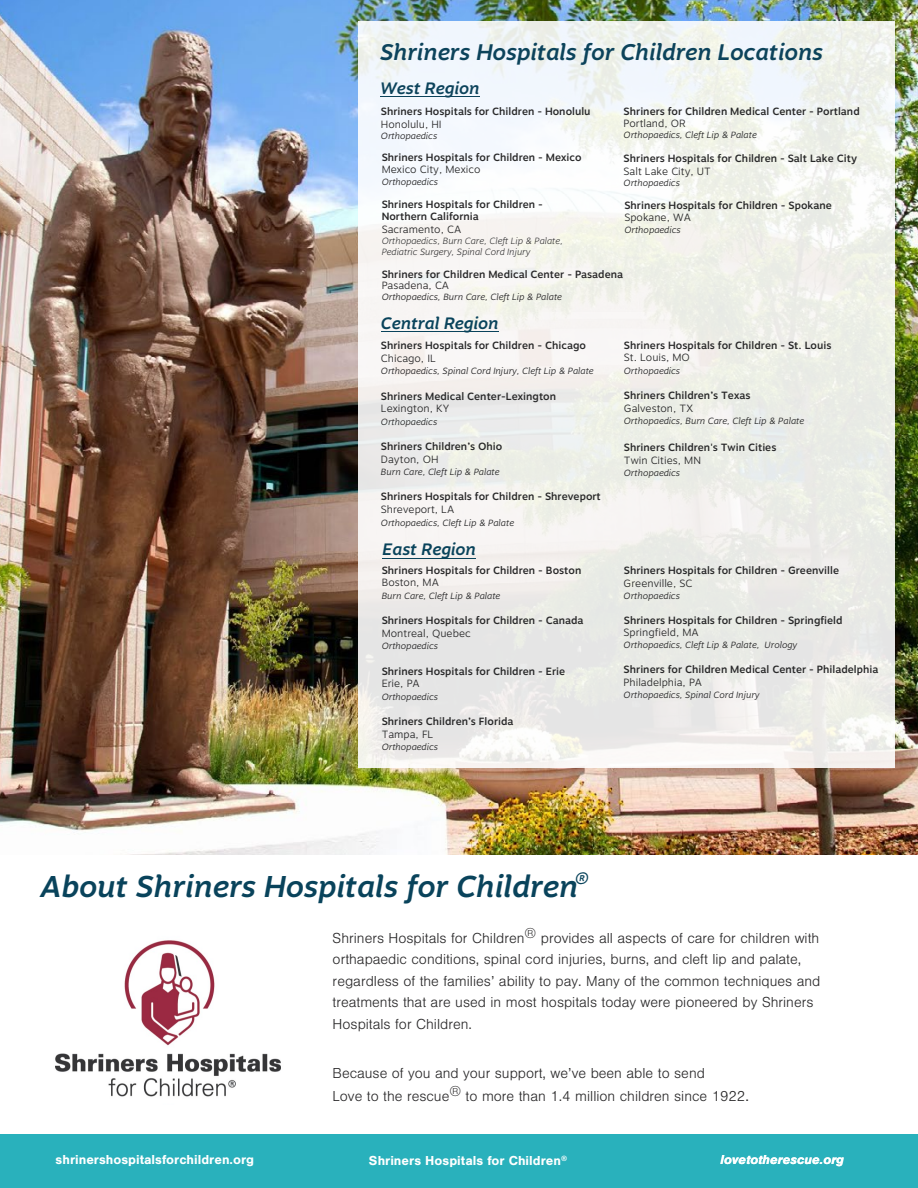
<style>
.page{position:relative;width:918px;height:1188px;background:#fff}
.page>*{position:absolute;margin:0;border:0;box-sizing:border-box;transform-origin:0 0}
.t1{font:italic 500 30px "Motiva Sans";color:#09435b}
.t2{font:italic 500 22.5px "Motiva Sans";color:#0c435b}
.t3{font:italic 500 16.5px "Motiva Sans";color:#09435b}
.t4{font:italic 500 16.5px "Motiva Sans";color:#0c435b}
.t5{font:300 15px/21.6px "Nimbus San";color:#292829}
.t6{font:700 13.5px "Nimbus San";color:#fff}
.t7{font:italic 700 13.5px "Nimbus San";color:#fff}
.t8{font:500 10.5px/12.6px "Motiva Sans";color:#282829}
.t9{font:300 10.5px "Motiva Sans";color:#282829}
.t10{font:500 10.5px "Motiva Sans";color:#292829}
.t11{font:300 10.5px "Motiva Sans";color:#292829}
.t12{font:italic 300 9px "Motiva Sans";color:#282829}
.t13{font:italic 100 9px/10.8px "Motiva Sans";color:#282829}
.t14{font:italic 300 9px "Motiva Sans";color:#292829}
.s1{font-weight:400}
</style>
<div class="page">
<img style="left:0;top:1px;width:918px;height:854px">
<div style="left:0;top:1134px;width:918px;height:54px;background:#29b1bc"></div>
<svg style="left:359px;top:21px;width:536px;height:747px;fill:#f0f1eb"></svg>
<img style="left:55px;top:940px;width:226px;height:157px">
<hr style="left:380px;top:96px;width:99px;height:1px;background:#0c435b">
<hr style="left:381px;top:331px;width:118px;height:1px;background:#09435b">
<hr style="left:383px;top:558px;width:93px;height:1px;background:#09435b">
<h2 class="t2" style="left:380px;top:35px;width:444px">Shriners Hospitals for Children Locations</h2>
<h3 class="t4" style="left:380px;top:76px;width:101px">West Region</h3>
<p class="t8" style="left:381px;top:105px;width:211px">Shriners Hospitals for Children - Honolulu</p>
<p class="t9" style="left:381px;top:116px;width:62px">Honolulu, HI</p>
<p class="t12" style="left:381px;top:129px;width:58px">Orthopaedics</p>
<p class="t8" style="left:382px;top:151px;width:201px">Shriners Hospitals for Children - Mexico</p>
<p class="t9" style="left:382px;top:162px;width:100px">Mexico City, Mexico</p>
<p class="t12" style="left:382px;top:175px;width:58px">Orthopaedics</p>
<p class="t8" style="left:382px;top:198px;width:163px">Shriners Hospitals for Children -<br>Northern California</p>
<p class="t9" style="left:382px;top:222px;width:81px">Sacramento, CA</p>
<p class="t13" style="left:382px;top:236px;width:183px">Orthopaedics, Burn Care, Cleft Lip &amp; Palate,<br>Pediatric Surgery, Spinal Cord Injury</p>
<p class="t8" style="left:624px;top:105px;width:238px">Shriners for Children Medical Center - Portland</p>
<p class="t9" style="left:624px;top:115px;width:64px">Portland, OR</p>
<p class="t12" style="left:624px;top:129px;width:135px">Orthopaedics, Cleft Lip &amp; Palate</p>
<p class="t8" style="left:624px;top:152px;width:235px">Shriners Hospitals for Children - Salt Lake City</p>
<p class="t9" style="left:624px;top:163px;width:89px">Salt Lake City, UT</p>
<p class="t12" style="left:624px;top:176px;width:58px">Orthopaedics</p>
<p class="t8" style="left:624px;top:199px;width:209px">Shriners Hospitals for Children - Spokane</p>
<p class="t9" style="left:624px;top:210px;width:68px">Spokane, WA</p>
<p class="t12" style="left:624px;top:223px;width:58px">Orthopaedics</p>
<p class="t10" style="left:382px;top:267px;width:243px">Shriners for Children Medical Center - Pasadena</p>
<p class="t11" style="left:382px;top:278px;width:69px">Pasadena, CA</p>
<p class="t14" style="left:382px;top:290px;width:182px">Orthopaedics, Burn Care, Cleft Lip &amp; Palate</p>
<h3 class="t3" style="left:381px;top:311px;width:119px">Central Region</h3>
<p class="t8" style="left:381px;top:339px;width:207px">Shriners Hospitals for Children - Chicago</p>
<p class="t9" style="left:381px;top:350px;width:57px">Chicago, IL</p>
<p class="t12" style="left:381px;top:365px;width:214px">Orthopaedics, Spinal Cord Injury, Cleft Lip &amp; Palate</p>
<p class="t8" style="left:381px;top:390px;width:177px">Shriners Medical Center-Lexington</p>
<p class="t9" style="left:381px;top:401px;width:70px">Lexington, KY</p>
<p class="t12" style="left:381px;top:415px;width:58px">Orthopaedics</p>
<p class="t8" style="left:381px;top:440px;width:123px">Shriners Children’s Ohio</p>
<p class="t9" style="left:381px;top:451px;width:59px">Dayton, OH</p>
<p class="t12" style="left:381px;top:465px;width:120px">Burn Care, Cleft Lip &amp; Palate</p>
<p class="t8" style="left:381px;top:491px;width:222px">Shriners Hospitals for Children - Shreveport</p>
<p class="t9" style="left:381px;top:502px;width:75px">Shreveport, LA</p>
<p class="t12" style="left:381px;top:516px;width:135px">Orthopaedics, Cleft Lip &amp; Palate</p>
<p class="t8" style="left:382px;top:564px;width:201px">Shriners Hospitals for Children - Boston</p>
<p class="t9" style="left:382px;top:575px;width:59px">Boston, MA</p>
<p class="t12" style="left:382px;top:589px;width:120px">Burn Care, Cleft Lip &amp; Palate</p>
<p class="t8" style="left:382px;top:614px;width:203px">Shriners Hospitals for Children - Canada</p>
<p class="t9" style="left:382px;top:625px;width:91px">Montreal, Quebec</p>
<p class="t12" style="left:382px;top:640px;width:58px">Orthopaedics</p>
<p class="t8" style="left:382px;top:665px;width:185px">Shriners Hospitals for Children - Erie</p>
<p class="t9" style="left:382px;top:676px;width:40px">Erie, PA</p>
<p class="t12" style="left:382px;top:690px;width:58px">Orthopaedics</p>
<p class="t8" style="left:382px;top:715px;width:133px">Shriners Children’s Florida</p>
<p class="t9" style="left:382px;top:726px;width:53px">Tampa, FL</p>
<p class="t12" style="left:382px;top:740px;width:58px">Orthopaedics</p>
<h3 class="t3" style="left:383px;top:537px;width:95px">East Region</h3>
<p class="t8" style="left:624px;top:339px;width:209px">Shriners Hospitals for Children - St. Louis</p>
<p class="t9" style="left:624px;top:350px;width:68px">St. Louis, MO</p>
<p class="t12" style="left:624px;top:364px;width:58px">Orthopaedics</p>
<p class="t8" style="left:624px;top:389px;width:128px">Shriners Children’s Texas</p>
<p class="t9" style="left:624px;top:400px;width:71px">Galveston, TX</p>
<p class="t12" style="left:624px;top:415px;width:182px">Orthopaedics, Burn Care, Cleft Lip &amp; Palate</p>
<p class="t8" style="left:624px;top:441px;width:154px">Shriners Children's Twin Cities</p>
<p class="t9" style="left:624px;top:452px;width:79px">Twin Cities, MN</p>
<p class="t12" style="left:624px;top:466px;width:58px">Orthopaedics</p>
<p class="t8" style="left:624px;top:565px;width:217px">Shriners Hospitals for Children - Greenville</p>
<p class="t9" style="left:624px;top:576px;width:70px">Greenville, SC</p>
<p class="t12" style="left:624px;top:589px;width:58px">Orthopaedics</p>
<p class="t8" style="left:624px;top:614px;width:220px">Shriners Hospitals for Children - Springfield</p>
<p class="t9" style="left:624px;top:625px;width:77px">Springfield, MA</p>
<p class="t12" style="left:624px;top:638px;width:175px">Orthopaedics, Cleft Lip &amp; Palate, Urology</p>
<p class="t8" style="left:624px;top:664px;width:256px">Shriners for Children Medical Center - Philadelphia</p>
<p class="t9" style="left:624px;top:674px;width:80px">Philadelphia, PA</p>
<p class="t12" style="left:624px;top:689px;width:137px">Orthopaedics, Spinal Cord Injury</p>
<h1 class="t1" style="left:40px;top:864px;width:550px">About Shriners Hospitals for Children<sup>®</sup></h1>
<p class="t5" style="left:333px;top:928px;width:489px">Shriners Hospitals for Children® provides all aspects of care for children with orthapaedic conditions, spinal cord injuries, burns, and cleft lip and palate, regardless of the families’ ability to pay. Many of the common techniques and treatments that are used in most hospitals today were pioneered by Shriners Hospitals for Children.</p>
<h3 class="t5" style="left:333px;top:1062px;width:418px;line-height:23.1px">Because of you and your support, we’ve been able to send<br>Love to the rescue® to more than 1.4 million children since 1922<span class="s1">.</span></h3>
<p class="t6" style="left:56px;top:1152px;width:200px">shrinershospitalsforchildren.org</p>
<p class="t7" style="left:721px;top:1152px;width:125px">lovetotherescue.org</p>
<p class="t6" style="left:369px;top:1153px;width:200px">Shriners Hospitals for Children<sup>®</sup></p>
</div>
